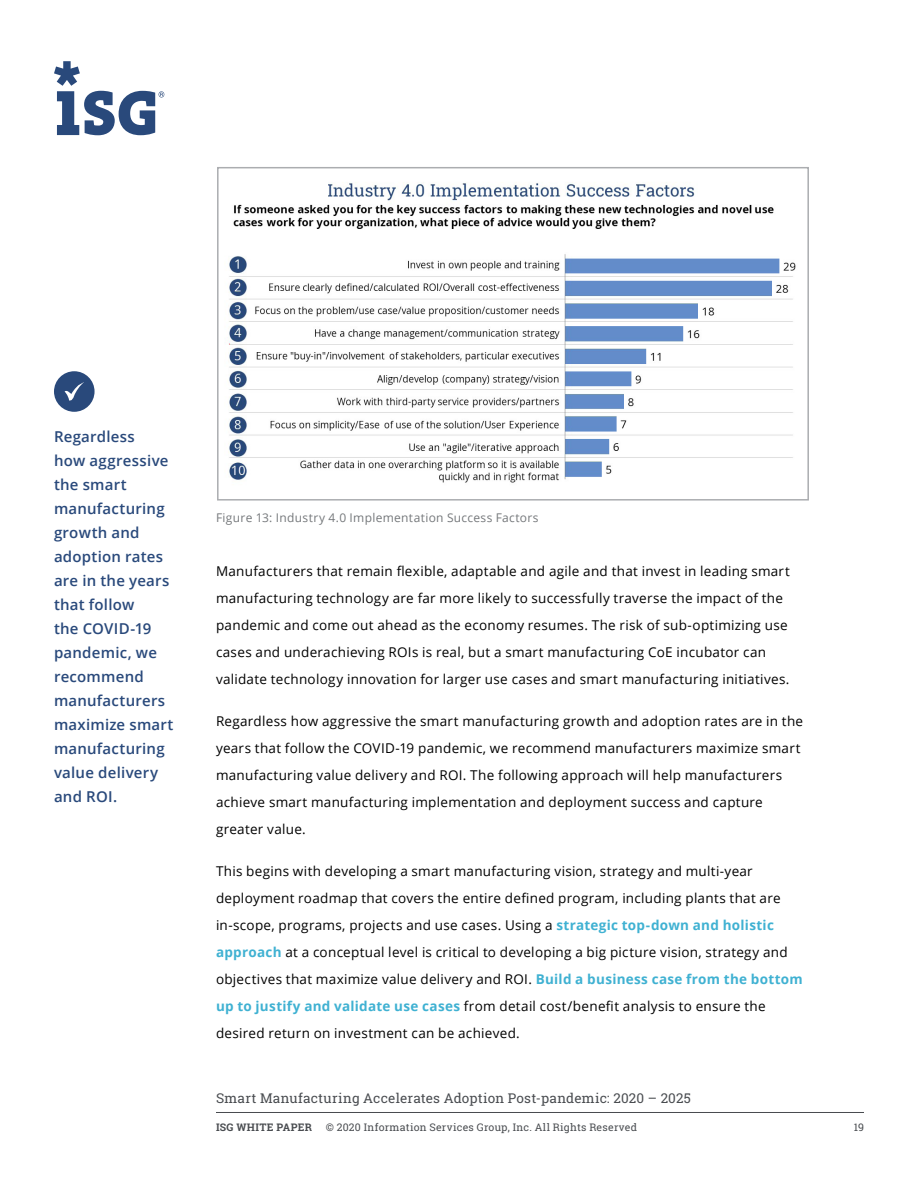
<style>
.page{position:relative;width:918px;height:1188px;background:#fff}
.page>*{position:absolute;margin:0;border:0;box-sizing:border-box;transform-origin:0 0}
.t1{font:600 15px/24px "Open Sans";letter-spacing:.015em;color:#29497b}
.t2{font:13.5px/27px "Open Sans";letter-spacing:.02em;color:#000}
.t3{font:13.5px "Roboto Slab";letter-spacing:.015em;color:#494c50}
.t4{font:12px "Open Sans";letter-spacing:.025em;color:#75787b}
.t5{font:10.5px "Roboto Slab";letter-spacing:.025em;color:#494c50}
.t6{font:700 10.5px "Roboto Slab";letter-spacing:.035em;color:#494c50}
.s1{font-weight:700;color:#3fb1d2}
</style>
<div class="page">
<hr style="left:216px;top:1112px;width:648px;height:1px;background:#494c50">
<svg style="left:54px;top:61px;width:110px;height:74px"></svg>
<img style="left:227px;top:182px;width:569px;height:301px">
<div style="left:217px;top:167px;width:592px;height:334px;border:2px solid #abadb0"></div>
<div style="left:54px;top:371px;width:41px;height:41px;background:#29497b;border-radius:50%"></div>
<svg style="left:65px;top:382px;width:19px;height:19px"></svg>
<p class="t1" style="left:54px;top:424px;width:121px">Regardless<br>how aggressive the smart manufacturing growth and adoption rates are in the years that follow<br>the COVID-19 pandemic, we recommend manufacturers maximize smart manufacturing value delivery and ROI.</p>
<p class="t4" style="left:216px;top:510px;width:324px">Figure 13: Industry 4.0 Implementation Success Factors</p>
<p class="t2" style="left:216px;top:557px;width:575px">Manufacturers that remain flexible, adaptable and agile and that invest in leading smart manufacturing technology are far more likely to successfully traverse the impact of the pandemic and come out ahead as the economy resumes. The risk of sub-optimizing use cases and underachieving ROIs is real, but a smart manufacturing CoE incubator can validate technology innovation for larger use cases and smart manufacturing initiatives.</p>
<p class="t2" style="left:216px;top:707px;width:589px">Regardless how aggressive the smart manufacturing growth and adoption rates are in the years that follow the COVID-19 pandemic, we recommend manufacturers maximize smart manufacturing value delivery and ROI. The following approach will help manufacturers achieve smart manufacturing implementation and deployment success and capture greater value.</p>
<p class="t2" style="left:216px;top:857px;width:588px">This begins with developing a smart manufacturing vision, strategy and multi-year deployment roadmap that covers the entire defined program, including plants that are in-scope, programs, projects and use cases. Using a <span class="s1">strategic top-down and holistic approach</span> at a conceptual level is critical to developing a big picture vision, strategy and objectives that maximize value delivery and ROI. <span class="s1">Build a business case from the bottom up to justify and validate use cases</span> from detail cost/benefit analysis to ensure the desired return on investment can be achieved.</p>
<p class="t3" style="left:216px;top:1088px;width:476px">Smart Manufacturing Accelerates Adoption Post-pandemic: 2020 – 2025</p>
<p class="t6" style="left:216px;top:1120px;width:98px">ISG WHITE PAPER</p>
<p class="t5" style="left:326px;top:1120px;width:313px">© 2020 Information Services Group, Inc. All Rights Reserved</p>
<p class="t5" style="left:854px;top:1120px;width:12px">19</p>
</div>
